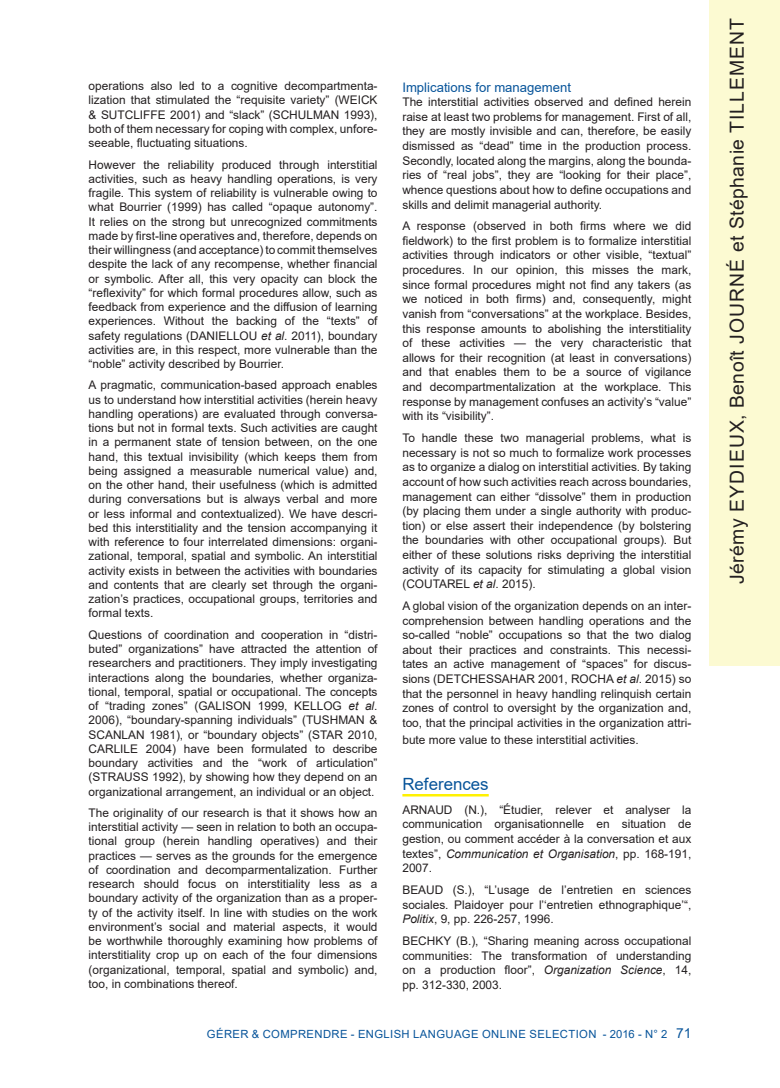
<style>
.page{position:relative;width:780px;height:1088px;background:#fff}
.page>*{position:absolute;margin:0;border:0;box-sizing:border-box;transform-origin:0 0}
.t1{font:19.38px "Arial";letter-spacing:.055em;color:#231f20}
.Titre_1{font:16.88px "Arial";color:#07549a}
.Titre_2{font:13.12px "Arial";color:#07549a}
.texte_courant{font:11.88px/14.2px "Arial";color:#231f20;text-align:justify}
.t2{font:11.25px "Arial";letter-spacing:.035em;color:#07549a}
.s1{font-style:italic}
.s2{font-size:13.75px}
</style>
<div class="page">
<div style="left:709px;top:0;width:71px;height:665px;background:#fcfad2"></div>
<hr style="left:402px;top:794px;width:86px;height:2px;background:#fff101">
<p class="texte_courant" style="left:89px;top:79px;width:290px">operations also led to a cognitive decompartmenta&shy;lization that stimulated the “requisite variety” (WEICK &amp; SUTCLIFFE 2001) and “slack” (SCHULMAN 1993), both of them necessary for coping with complex, unfore&shy;seeable, fluctuating situations.</p>
<p class="texte_courant" style="left:89px;top:157px;width:290px">However the reliability produced through interstitial activities, such as heavy handling operations, is very fragile. This system of reliability is vulnerable owing to what Bourrier (1999) has called “opaque autonomy”.<br>It relies on the strong but unrecognized commitments made by first-line operatives and, therefore, depends on their willingness (and acceptance) to commit themselves despite the lack of any recompense, whether financial or symbolic. After all, this very opacity can block the “reflexivity” for which formal procedures allow, such as feedback from experience and the diffusion of learning experiences. Without the backing of the “texts” of safety regulations (DANIELLOU <span class="s1">et al</span>. 2011), boundary activities are, in this respect, more vulnerable than the “noble” activity described by Bourrier.</p>
<p class="texte_courant" style="left:89px;top:378px;width:290px">A pragmatic, communication-based approach enables us to understand how interstitial activities (herein heavy handling operations) are evaluated through conversa&shy;tions but not in formal texts. Such activities are caught in a permanent state of tension between, on the one hand, this textual invisibility (which keeps them from being assigned a measurable numerical value) and, on the other hand, their usefulness (which is admitted during conversations but is always verbal and more or less informal and contextualized). We have descri&shy;bed this interstitiality and the tension accompanying it with reference to four interrelated dimensions: organi&shy;zational, temporal, spatial and symbolic. An interstitial activity exists in between the activities with boundaries and contents that are clearly set through the organi&shy;zation’s practices, occupational groups, territories and formal texts.</p>
<p class="texte_courant" style="left:89px;top:627px;width:290px">Questions of coordination and cooperation in “distri&shy;buted” organizations” have attracted the attention of researchers and practitioners. They imply investigating interactions along the boundaries, whether organiza&shy;tional, temporal, spatial or occupational. The concepts of “trading zones” (GALISON 1999, KELLOG <span class="s1">et al</span>.<br>2006), “boundary-spanning individuals” (TUSHMAN &amp; SCANLAN 1981), or “boundary objects” (STAR 2010, CARLILE 2004) have been formulated to describe boundary activities and the “work of articulation” (STRAUSS 1992), by showing how they depend on an organizational arrangement, an individual or an object.</p>
<p class="texte_courant" style="left:89px;top:805px;width:290px">The originality of our research is that it shows how an interstitial activity — seen in relation to both an occupa&shy;tional group (herein handling operatives) and their practices — serves as the grounds for the emergence of coordination and decomparmentalization. Further research should focus on interstitiality less as a boundary activity of the organization than as a proper&shy;ty of the activity itself. In line with studies on the work environment’s social and material aspects, it would be worthwhile thoroughly examining how problems of interstitiality crop up on each of the four dimensions (organizational, temporal, spatial and symbolic) and, too, in combinations thereof.</p>
<p class="Titre_2" style="left:402px;top:78px;width:170px">Implications for management</p>
<p class="texte_courant" style="left:402px;top:95px;width:290px;line-height:14.6px">The interstitial activities observed and defined herein raise at least two problems for management. First of all, they are mostly invisible and can, therefore, be easily dismissed as “dead” time in the production process.<br>Secondly, located along the margins, along the bounda&shy;ries of “real jobs”, they are “looking for their place”, whence questions about how to define occupations and skills and delimit managerial authority.</p>
<p class="texte_courant" style="left:402px;top:219px;width:290px;line-height:14.6px">A response (observed in both firms where we did fieldwork) to the first problem is to formalize interstitial activities through indicators or other visible, “textual” procedures. In our opinion, this misses the mark, since formal procedures might not find any takers (as we noticed in both firms) and, consequently, might vanish from “conversations” at the workplace. Besides, this response amounts to abolishing the interstitiality of these activities — the very characteristic that allows for their recognition (at least in conversations) and that enables them to be a source of vigilance and decompartmentalization at the workplace. This response by management confuses an activity’s “value” with its “visibility”.</p>
<p class="texte_courant" style="left:402px;top:430px;width:290px;line-height:14.6px">To handle these two managerial problems, what is necessary is not so much to formalize work processes as to organize a dialog on interstitial activities. By taking account of how such activities reach across boundaries, management can either “dissolve” them in production (by placing them under a single authority with produc&shy;tion) or else assert their independence (by bolstering the boundaries with other occupational groups). But either of these solutions risks depriving the interstitial activity of its capacity for stimulating a global vision (COUTAREL <span class="s1">et al</span>. 2015).</p>
<p class="texte_courant" style="left:402px;top:598px;width:290px;line-height:14.6px">A global vision of the organization depends on an inter&shy;comprehension between handling operations and the so-called “noble” occupations so that the two dialog about their practices and constraints. This necessi&shy;tates an active management of “spaces” for discus&shy;sions (DETCHESSAHAR 2001, ROCHA <span class="s1">et al</span>. 2015) so that the personnel in heavy handling relinquish certain zones of control to oversight by the organization and, too, that the principal activities in the organization attri-</p>
<p class="texte_courant" style="left:402px;top:732px;width:238px">bute more value to these interstitial activities.</p>
<p class="Titre_1" style="left:402px;top:773px;width:88px">References</p>
<p class="texte_courant" style="left:402px;top:802px;width:290px;line-height:14.6px">ARNAUD (N.), “Étudier, relever et analyser la communication organisationnelle en situation de gestion, ou comment accéder à la conversation et aux textes”, <span class="s1">Communication et Organisation</span>, pp. 168-191, 2007.</p>
<p class="texte_courant" style="left:402px;top:882px;width:290px;line-height:14.6px">BEAUD (S.), “L’usage de l’entretien en sciences sociales. Plaidoyer pour l’‘entretien ethnographique’“, <span class="s1">Politix</span>, 9, pp. 226-257, 1996.</p>
<p class="texte_courant" style="left:402px;top:933px;width:290px;line-height:14.6px">BECHKY (B.), “Sharing meaning across occupational communities: The transformation of understanding on a production floor”, <span class="s1">Organization Science</span>, 14, pp. 312-330, 2003.</p>
<p class="t2" style="left:207px;top:1026px;width:486px">GÉRER &amp; COMPRENDRE - ENGLISH LANGUAGE ONLINE SELECTION - 2016 - N° 2 <span class="s2">71</span></p>
<h1 class="t1" style="left:723px;top:584px;width:567px;rotate:-90deg">Jérémy EYDIEUX, Benoît JOURNÉ et Stéphanie TILLEMENT</h1>
</div>
